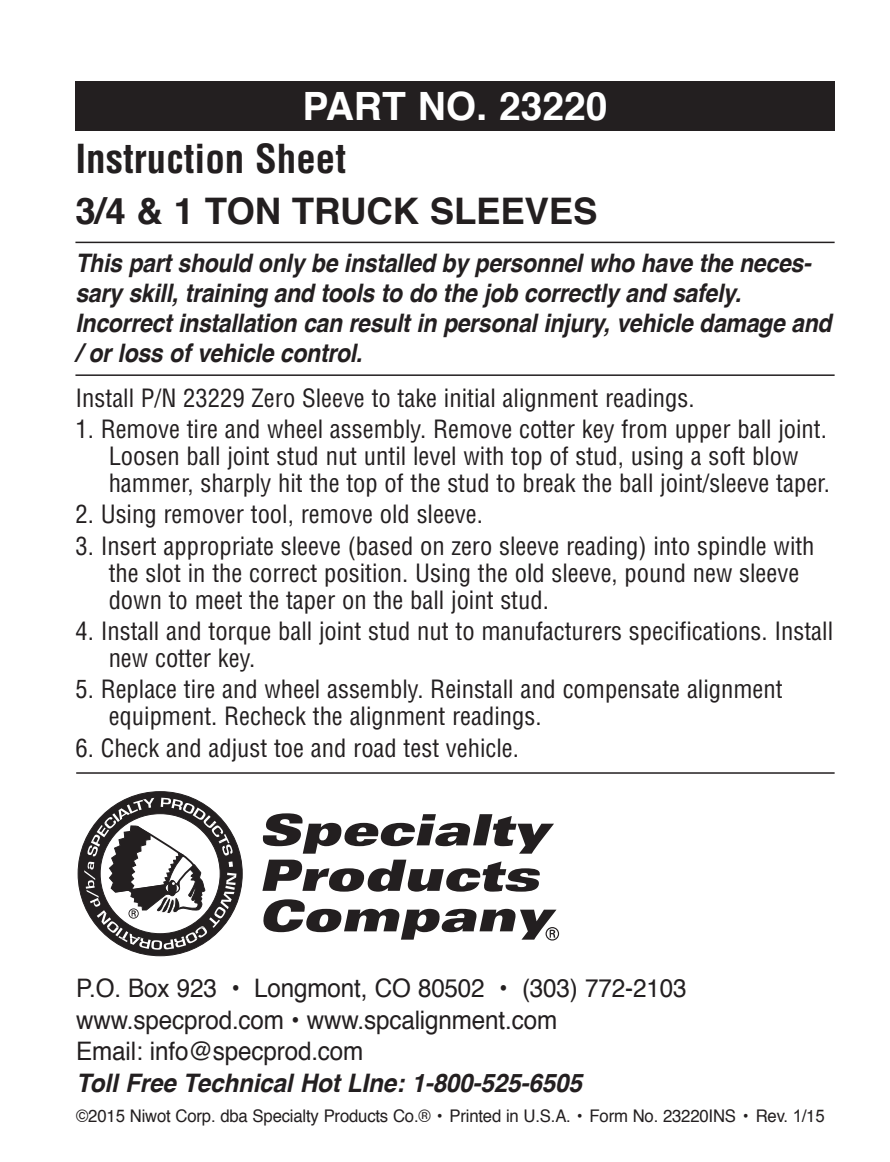
<style>
.page{position:relative;width:890px;height:1162px;background:#fff}
.page>*{position:absolute;margin:0;border:0;box-sizing:border-box;transform-origin:0 0}
.t1{font:700 condensed 39px "Helvetica";color:#231f20}
.t2{font:700 39px "Helvetica";color:#fff}
.t3{font:700 36.6px "Helvetica";letter-spacing:-.005em;color:#231f20}
.t4{font:italic 700 25.5px/30px "Helvetica";letter-spacing:-.01em;color:#231f20;scale:.9 1}
.t5{font:25.5px/31.5px "Helvetica";letter-spacing:-.005em;color:#231f20;scale:.95 1}
.t6{font:italic 700 25.5px "Helvetica";letter-spacing:-.01em;color:#231f20;scale:.95 1}
.t7{font:condensed 24.6px/27px "Helvetica";color:#231f20}
.t8{font:17.4px "Helvetica";letter-spacing:-.01em;color:#231f20;scale:.96 1}
.s1{font-family:"Arial"}
</style>
<div class="page">
<div style="left:78px;top:791px;width:164px;height:164px;background:#231f20;border-radius:50%"></div>
<svg style="left:262px;top:859px;width:278px;height:32px"></svg>
<svg style="left:262px;top:813px;width:292px;height:40px"></svg>
<svg style="left:263px;top:899px;width:296px;height:41px"></svg>
<svg style="left:84px;top:797px;width:152px;height:153px"></svg>
<hr style="left:75px;top:374px;width:759px;height:2px;background:#231f20">
<hr style="left:75px;top:242px;width:759px;height:1px;background:#231f20">
<hr style="left:76px;top:772px;width:758px;height:1px;background:#231f20">
<div style="left:75px;top:81px;width:759px;height:50px;background:#231f20"></div>
<h1 class="t2" style="left:303px;top:90px;width:306px">PART NO. 23220</h1>
<h1 class="t1" style="left:75px;top:137px;width:272px">Instruction Sheet</h1>
<h2 class="t3" style="left:75px;top:196px;width:523px">3/4 &amp; 1 TON TRUCK SLEEVES</h2>
<p class="t4" style="left:75px;top:250px;width:841px">This part should only be installed by personnel who have the neces&shy;sary skill, training and tools to do the job correctly and safely.<br>Incorrect installation can result in personal injury, vehicle damage and / or loss of vehicle control.</p>
<p class="t7" style="left:75px;top:385px;width:620px">Install P/N 23229 Zero Sleeve to take initial alignment readings.</p>
<p class="t7" style="left:109px;top:416px;width:722px;text-indent:-33px">1. Remove tire and wheel assembly. Remove cotter key from upper ball joint.<br>Loosen ball joint stud nut until level with top of stud, using a soft blow hammer, sharply hit the top of the stud to break the ball joint/sleeve taper.</p>
<p class="t7" style="left:75px;top:501px;width:409px">2. Using remover tool, remove old sleeve.</p>
<p class="t7" style="left:109px;top:532px;width:707px;text-indent:-33px">3. Insert appropriate sleeve (based on zero sleeve reading) into spindle with the slot in the correct position. Using the old sleeve, pound new sleeve down to meet the taper on the ball joint stud.</p>
<p class="t7" style="left:109px;top:618px;width:726px;text-indent:-33px">4. Install and torque ball joint stud nut to manufacturers specifications. Install new cotter key.</p>
<p class="t7" style="left:109px;top:676px;width:675px;text-indent:-33px">5. Replace tire and wheel assembly. Reinstall and compensate alignment equipment. Recheck the alignment readings.</p>
<p class="t7" style="left:75px;top:734px;width:445px">6. Check and adjust toe and road test vehicle.</p>
<p class="t5" style="left:76px;top:974px;width:644px">P.O. Box 923 • Longmont, CO 80502 • (303) 772-2103 www.specprod.com • www.spcalignment.com<br>Email: info@specprod.com</p>
<p class="t6" style="left:76px;top:1072px;width:534px">Toll Free Technical Hot LIne: 1-800-525-6505</p>
<p class="t8" style="left:76px;top:1108px;width:781px">©201<span class="s1">5</span> Niwot Corp. dba Specialty Products Co.® • Printed in U.S.A. • Form No. 23220INS • Rev. <span class="s1">1</span>/1<span class="s1">5</span></p>
</div>
